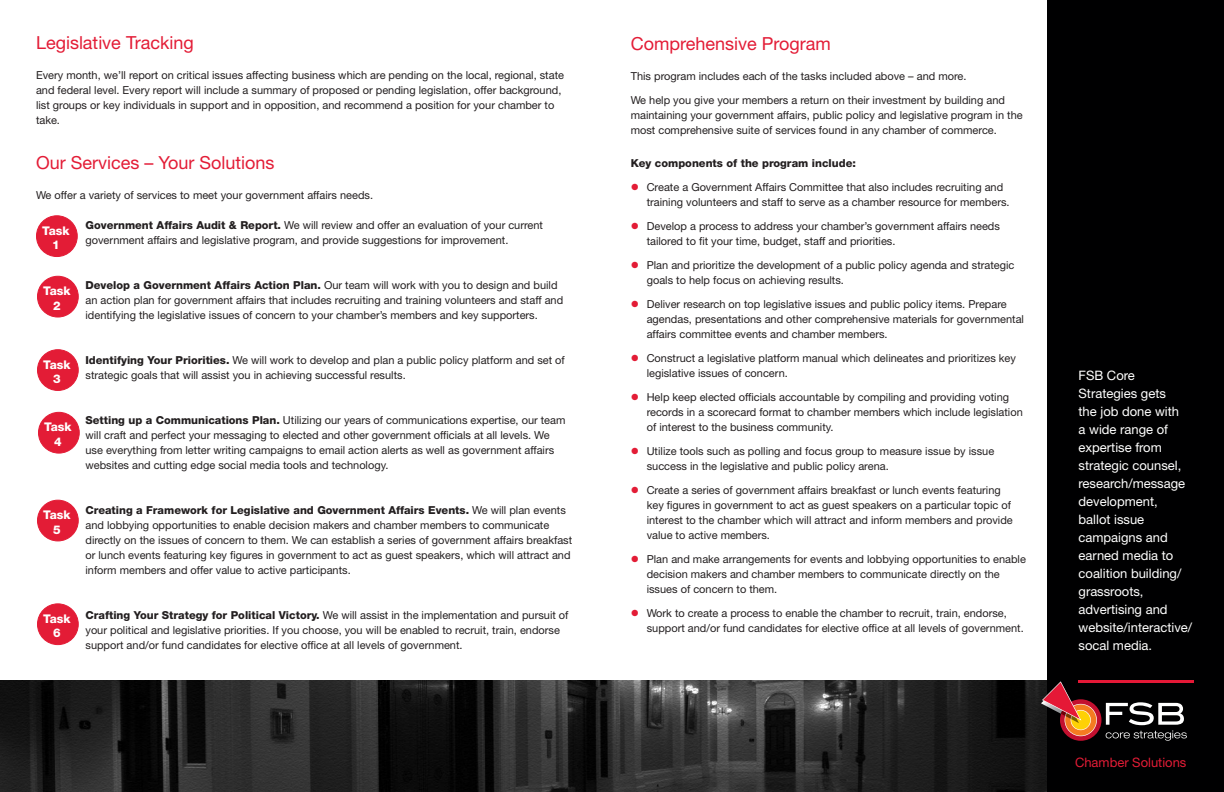
<style>
.page{position:relative;width:1224px;height:792px;background:#fff}
.page>*{position:absolute;margin:0;border:0;box-sizing:border-box;transform-origin:0 0}
.t1{font:18px "Helvetica Neue LT Std";color:#e31c36}
.t2{font:13px/18px "Helvetica Neue LT Std";color:#fff}
.t3{font:13px "Helvetica Neue LT Std";color:#e31c36}
.t4{font:800 12px "Helvetica Neue LT Std";color:#fff}
.t5{font:11px/15px "Helvetica Neue LT Std";color:#231f20}
.t6{font:800 11px "Helvetica Neue LT Std";color:#231f20}
.s1{font-weight:800}
.s2{color:#e31c36}
</style>
<div class="page">
<img style="left:0;top:681px;width:1048px;height:111px">
<div style="left:1048px;top:0;width:176px;height:792px;background:#000001"></div>
<hr style="left:1078px;top:681px;width:116px;height:2px;background:#e51836">
<svg style="left:1106px;top:702px;width:81px;height:39px"></svg>
<div style="left:1060px;top:699px;width:41px;height:42px;background:#c3102f;border-radius:50%"></div>
<svg style="left:1041px;top:681px;width:56px;height:55px"></svg>
<div style="left:37px;top:216px;width:40px;height:41px;background:#e31c36;border-radius:50%"></div>
<div style="left:36px;top:215px;width:42px;height:42px;border:1px solid #e31c36;border-radius:50%"></div>
<div style="left:38px;top:276px;width:40px;height:41px;background:#e31c36;border-radius:50%"></div>
<div style="left:37px;top:276px;width:42px;height:42px;border:1px solid #e31c36;border-radius:50%"></div>
<div style="left:38px;top:350px;width:40px;height:40px;background:#e31c36;border-radius:50%"></div>
<div style="left:37px;top:349px;width:42px;height:42px;border:1px solid #e31c36;border-radius:50%"></div>
<div style="left:39px;top:412px;width:40px;height:41px;background:#e31c36;border-radius:50%"></div>
<div style="left:38px;top:412px;width:42px;height:42px;border:1px solid #e31c36;border-radius:50%"></div>
<div style="left:38px;top:500px;width:40px;height:41px;background:#e31c36;border-radius:50%"></div>
<div style="left:37px;top:500px;width:42px;height:41px;border:1px solid #e31c36;border-radius:50%"></div>
<div style="left:38px;top:604px;width:40px;height:41px;background:#e31c36;border-radius:50%"></div>
<div style="left:37px;top:603px;width:42px;height:42px;border:1px solid #e31c36;border-radius:50%"></div>
<p class="t1" style="left:36px;top:32px;width:159px">Legislative Tracking</p>
<p class="t5" style="left:36px;top:67px;width:530px">Every month, we’ll report on critical issues affecting business which are pending on the local, regional, state and federal level. Every report will include a summary of proposed or pending legislation, offer background, list groups or key individuals in support and in opposition, and recommend a position for your chamber to take.</p>
<p class="t1" style="left:36px;top:152px;width:240px">Our Services – Your Solutions</p>
<p class="t5" style="left:36px;top:187px;width:339px">We offer a variety of services to meet your government affairs needs.</p>
<p class="t5" style="left:86px;top:217px;width:459px"><span class="s1">Government Affairs Audit &amp; Report.</span> We will review and offer an evaluation of your current government affairs and legislative program, and provide suggestions for improvement.</p>
<p class="t5" style="left:86px;top:277px;width:479px"><span class="s1">Develop a Government Affairs Action Plan.</span> Our team will work with you to design and build an action plan for government affairs that includes recruiting and training volunteers and staff and identifying the legislative issues of concern to your chamber’s members and key supporters.</p>
<p class="t5" style="left:86px;top:352px;width:481px"><span class="s1">Identifying Your Priorities.</span> We will work to develop and plan a public policy platform and set of strategic goals that will assist you in achieving successful results.</p>
<p class="t5" style="left:86px;top:412px;width:482px"><span class="s1">Setting up a Communications Plan.</span> Utilizing our years of communications expertise, our team will craft and perfect your messaging to elected and other government officials at all levels. We use everything from letter writing campaigns to email action alerts as well as government affairs websites and cutting edge social media tools and technology.</p>
<p class="t5" style="left:86px;top:502px;width:488px"><span class="s1">Creating a Framework for Legislative and Government Affairs Events.</span> We will plan events and lobbying opportunities to enable decision makers and chamber members to communicate directly on the issues of concern to them. We can establish a series of government affairs breakfast or lunch events featuring key figures in government to act as guest speakers, which will attract and inform members and offer value to active participants.</p>
<p class="t5" style="left:86px;top:607px;width:485px"><span class="s1">Crafting Your Strategy for Political Victory.</span> We will assist in the implementation and pursuit of your political and legislative priorities. If you choose, you will be enabled to recruit, train, endorse support and/or fund candidates for elective office at all levels of government.</p>
<p class="t4" style="left:42px;top:223px;width:29px">Task</p>
<p class="t4" style="left:52px;top:238px;width:9px">1</p>
<p class="t4" style="left:43px;top:284px;width:29px">Task</p>
<p class="t4" style="left:53px;top:298px;width:9px">2</p>
<p class="t4" style="left:43px;top:357px;width:29px">Task</p>
<p class="t4" style="left:53px;top:372px;width:9px">3</p>
<p class="t4" style="left:44px;top:420px;width:29px">Task</p>
<p class="t4" style="left:54px;top:434px;width:9px">4</p>
<p class="t4" style="left:43px;top:508px;width:29px">Task</p>
<p class="t4" style="left:53px;top:522px;width:9px">5</p>
<p class="t4" style="left:43px;top:612px;width:29px">Task</p>
<p class="t4" style="left:53px;top:626px;width:9px">6</p>
<p class="t1" style="left:631px;top:32px;width:202px">Comprehensive Program</p>
<p class="t5" style="left:631px;top:68px;width:337px">This program includes each of the tasks included above – and more.</p>
<p class="t5" style="left:631px;top:92px;width:394px">We help you give your members a return on their investment by building and maintaining your government affairs, public policy and legislative program in the most comprehensive suite of services found in any chamber of commerce.</p>
<p class="t6" style="left:631px;top:156px;width:227px">Key components of the program include:</p>
<p class="t5" style="left:647px;top:179px;width:364px;text-indent:-16px"><span class="s2">●</span> Create a Government Affairs Committee that also includes recruiting and training volunteers and staff to serve as a chamber resource for members.</p>
<p class="t5" style="left:647px;top:218px;width:355px;text-indent:-16px"><span class="s2">●</span> Develop a process to address your chamber’s government affairs needs tailored to fit your time, budget, staff and priorities.</p>
<p class="t5" style="left:647px;top:257px;width:369px;text-indent:-16px"><span class="s2">●</span> Plan and prioritize the development of a public policy agenda and strategic goals to help focus on achieving results.</p>
<p class="t5" style="left:647px;top:296px;width:379px;text-indent:-16px"><span class="s2">●</span> Deliver research on top legislative issues and public policy items. Prepare agendas, presentations and other comprehensive materials for governmental affairs committee events and chamber members.</p>
<p class="t5" style="left:647px;top:350px;width:371px;text-indent:-16px"><span class="s2">●</span> Construct a legislative platform manual which delineates and prioritizes key legislative issues of concern.</p>
<p class="t5" style="left:647px;top:389px;width:378px;text-indent:-16px"><span class="s2">●</span> Help keep elected officials accountable by compiling and providing voting records in a scorecard format to chamber members which include legislation of interest to the business community.</p>
<p class="t5" style="left:647px;top:443px;width:349px;text-indent:-16px"><span class="s2">●</span> Utilize tools such as polling and focus group to measure issue by issue success in the legislative and public policy arena.</p>
<p class="t5" style="left:647px;top:482px;width:368px;text-indent:-16px"><span class="s2">●</span> Create a series of government affairs breakfast or lunch events featuring key figures in government to act as guest speakers on a particular topic of interest to the chamber which will attract and inform members and provide value to active members.</p>
<p class="t5" style="left:647px;top:551px;width:381px;text-indent:-16px"><span class="s2">●</span> Plan and make arrangements for events and lobbying opportunities to enable decision makers and chamber members to communicate directly on the issues of concern to them.</p>
<p class="t5" style="left:647px;top:605px;width:379px;text-indent:-16px"><span class="s2">●</span> Work to create a process to enable the chamber to recruit, train, endorse, support and/or fund candidates for elective office at all levels of government.</p>
<p class="t2" style="left:1079px;top:366px;width:108px">FSB Core<br>Strategies gets the job done with a wide range of expertise from strategic counsel, research/message development,</p>
<p class="t2" style="left:1079px;top:510px;width:115px">ballot issue campaigns and earned media to coalition building/ grassroots, advertising and website/interactive/ socal media.</p>
<p class="t3" style="left:1075px;top:754px;width:113px">Chamber Solutions</p>
</div>
